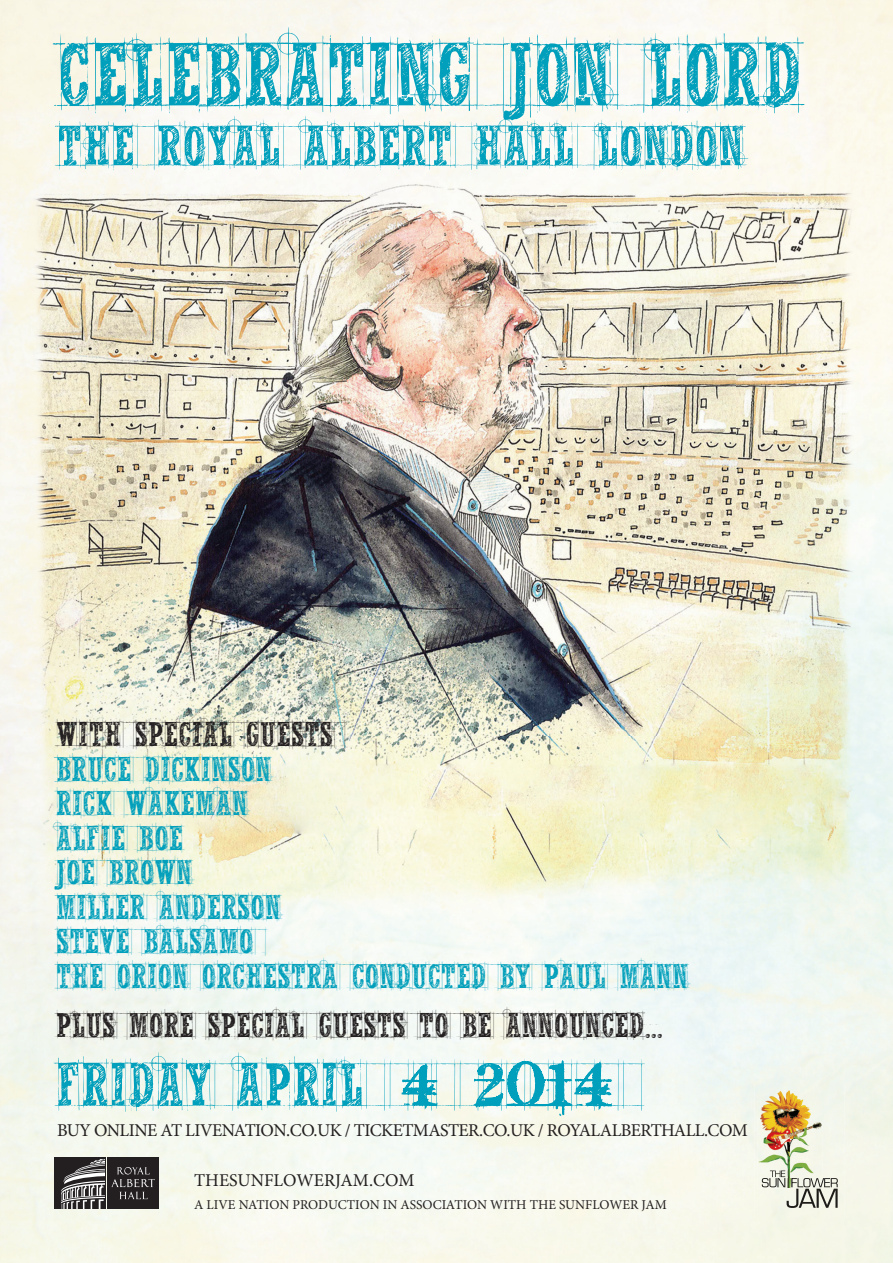
<style>
.page{position:relative;width:893px;height:1263px;background:#fff}
.page>*{position:absolute;margin:0;border:0;box-sizing:border-box;transform-origin:0 0}
.t1{font:85.5px "CF Nelson Old Caracters";color:#009fbb}
.t2{font:58.5px "CF Nelson Old Caracters";color:#009fbb}
.t3{font:54px "CF Nelson Old Caracters";color:#009fbb}
.t4{font:33px/34.5px "CF Nelson Old Caracters";color:#009fbb}
.t5{font:33px "CF Nelson Old Caracters";color:#231f20}
.t6{font:18px "Minion Pro";letter-spacing:-.03em;color:#231f20}
.t7{font:18px "Minion Pro";color:#231f20}
.t8{font:13.5px "Minion Pro";color:#231f20}
.s1{color:#231f20}
.s2{font-size:24px}
.s3{font-family:"handwriting draft free version";font-size:25.5px}
</style>
<div class="page">
<img style="left:0;top:0;width:893px;height:1105px">
<div style="left:0;top:1105px;width:788px;height:158px;background:#f7f8ee"></div>
<svg style="left:473px;top:1032px;width:161px;height:95px"></svg>
<div style="left:755px;top:1084px;width:89px;height:134px;background:#f4f6ea"></div>
<img style="left:758px;top:1089px;width:65px;height:99px">
<img style="left:770px;top:1170px;width:15px;height:7px">
<img style="left:823px;top:1178px;width:15px;height:9px">
<img style="left:762px;top:1178px;width:61px;height:9px">
<img style="left:787px;top:1189px;width:51px;height:19px">
<svg style="left:390px;top:1061px;width:71px;height:50px"></svg>
<div style="left:108px;top:1158px;width:51px;height:51px;background:#231f20"></div>
<svg style="left:111px;top:1167px;width:44px;height:32px"></svg>
<div style="left:54px;top:1158px;width:51px;height:51px;background:#231f20"></div>
<svg style="left:61px;top:1159px;width:44px;height:50px"></svg>
<h1 class="t1" style="left:57px;top:27px;width:747px">CELEBRATING JON LORD</h1>
<h3 class="t3" style="left:57px;top:116px;width:689px">THE ROYAL ALBERT HALL LONDON</h3>
<p class="t4" style="left:56px;top:717px;width:634px"><span class="s1">WITH SPECIAL GUESTS</span> <span class="s2">uests<br></span>BRUCE DICKINSON<br>RICK WAKEMAN<br>ALFIE BOE<br>JOE BROWN<br>MILLER ANDERSON<br>STEVE BALSAMO<br>THE ORION ORCHESTRA CONDUCTED BY PAUL MANN</p>
<p class="t5" style="left:56px;top:1006px;width:608px">PLUS MORE SPECIAL GUESTS TO BE ANNOUNCED<span class="s3">...</span></p>
<h2 class="t2" style="left:56px;top:1052px;width:309px">FRIDAY APRIL</h2>
<p class="t6" style="left:57px;top:1118px;width:692px">BUY ONLINE AT LIVENATION.CO.UK / TICKETMASTER.CO.UK / ROYALALBERTHALL.COM</p>
<p class="t7" style="left:194px;top:1168px;width:222px">THESUNFLOWERJAM.COM</p>
<p class="t8" style="left:194px;top:1195px;width:474px">A LIVE NATION PRODUCTION IN ASSOCIATION WITH THE SUNFLOWER JAM</p>
</div>
